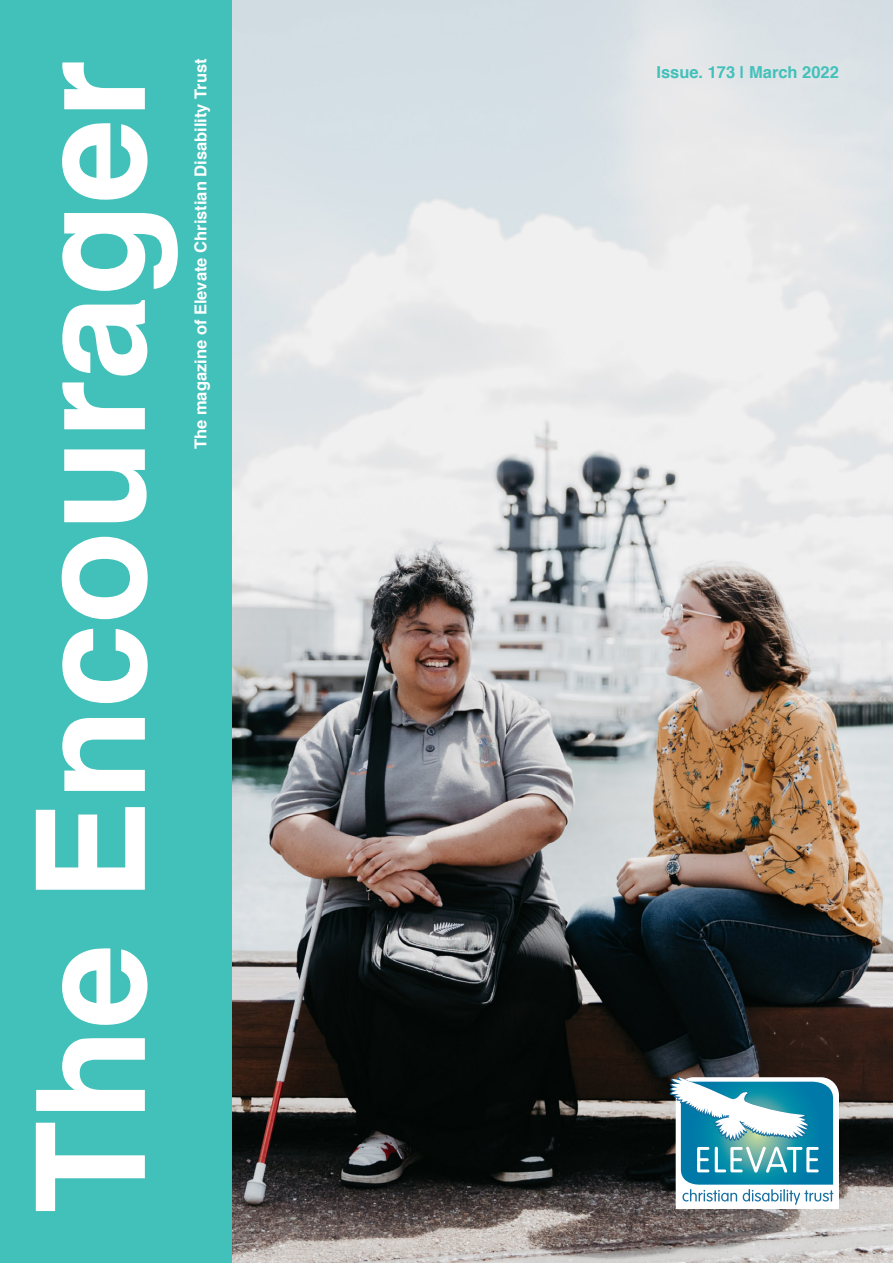
<style>
.page{position:relative;width:893px;height:1263px;background:#fff}
.page>*{position:absolute;margin:0;border:0;box-sizing:border-box;transform-origin:0 0}
.t1{font:700 151.5px "Helvetica";color:#fff}
.t2{font:700 16.5px "Helvetica";color:#fff}
.t3{font:700 16.5px "Helvetica";color:#42c0ba}
</style>
<div class="page">
<img style="left:232px;top:0;width:661px;height:1263px">
<div style="left:0;top:0;width:232px;height:1263px;background:#42c0ba"></div>
<svg style="left:670px;top:1077px;width:169px;height:132px"></svg>
<p class="t2" style="left:187px;top:449px;width:392px;rotate:-90deg">The magazine of Elevate Christian Disability Trust</p>
<p class="t1" style="left:-31px;top:1213px;width:1155px;rotate:-90deg">The Encourager</p>
<p class="t3" style="left:656px;top:59px;width:184px">Issue. 173 | March 2022</p>
</div>
